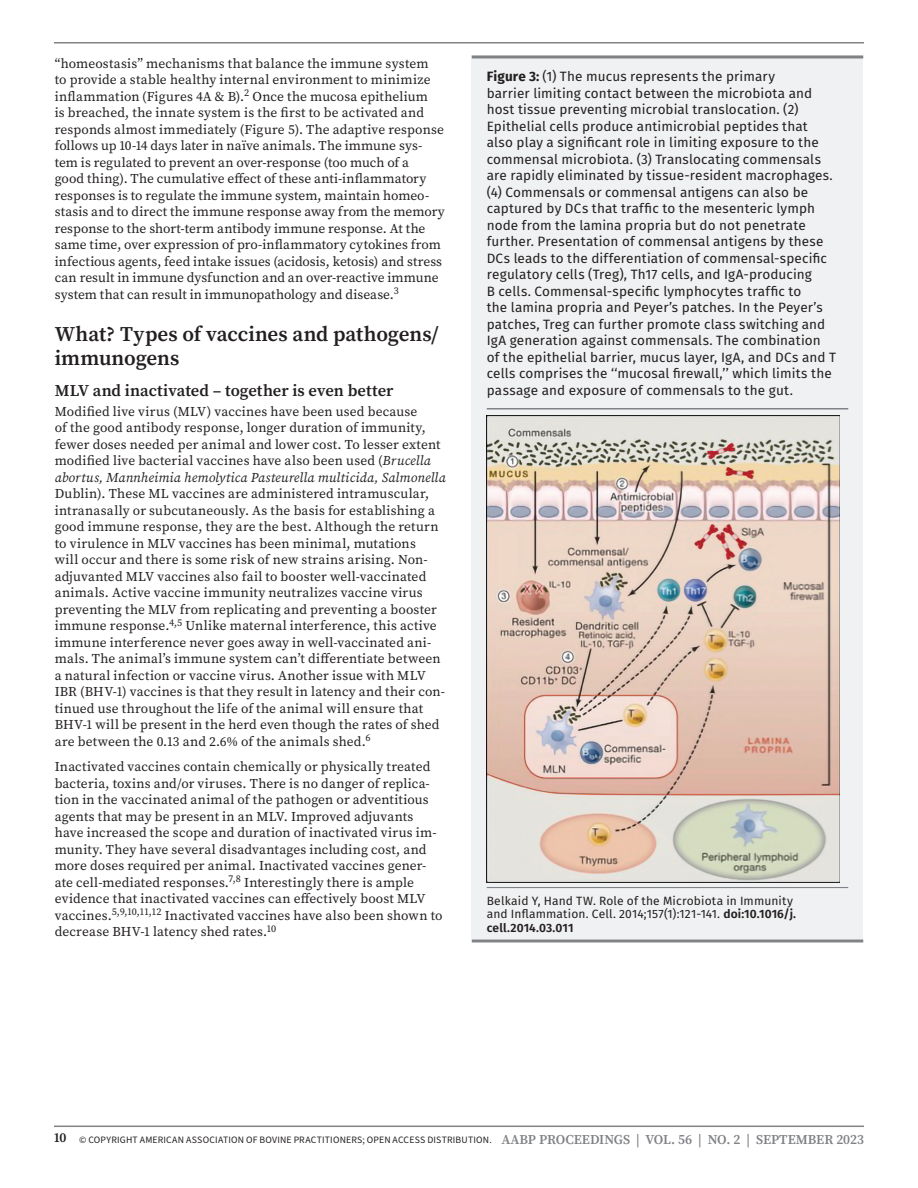
<style>
.page{position:relative;width:918px;height:1188px;background:#fff}
.page>*{position:absolute;margin:0;border:0;box-sizing:border-box;transform-origin:0 0}
.Heading_1{font:600 21px/24px "Source Serif Pro";letter-spacing:-.005em;color:#231f20}
.Heading_2{font:600 16.5px "Source Serif Pro";color:#231f20}
.t1{font:13.5px/16.5px "Source Serif Pro";letter-spacing:.01em;color:#231f20}
.FT1_Figure_Table_CaptionAbove{font:13.5px/16.5px "Fira Sans";letter-spacing:.01em;color:#231f20}
.FT3_Figure_Table_Notes_Fullwidth{font:12px/13.5px "Fira Sans";letter-spacing:.01em;color:#231f20}
.t2{font:9.75px "Source Sans 3";letter-spacing:.02em;color:#231f20}
.s1{font-style:italic}
.s2{font-weight:700}
.s3{font-weight:600}
.s4{font-family:"Source Serif Pro";font-weight:600;font-size:13.5px}
.s5{font-family:"Source Serif Pro";font-weight:600;font-size:13.5px;color:#808285}
</style>
<div class="page">
<hr style="left:54px;top:42px;width:810px;height:2px;background:#808285">
<hr style="left:54px;top:1126px;width:810px;height:1px;background:#808285">
<div style="left:472px;top:56px;width:391px;height:883px;background:#f0f1f2"></div>
<hr style="left:472px;top:56px;width:391px;height:2px;background:#808285">
<hr style="left:487px;top:408px;width:361px;height:2px;background:#808285">
<hr style="left:487px;top:887px;width:361px;height:1px;background:#808285">
<hr style="left:472px;top:939px;width:391px;height:3px;background:#808285">
<img style="left:487px;top:415px;width:353px;height:467px">
<p class="t1" style="left:55px;top:55px;width:392px">“homeostasis” mechanisms that balance the immune system<br>to provide a stable healthy internal environment to minimize inflammation (Figures 4A &amp; B).<sup>2</sup> Once the mucosa epithelium<br>is breached, the innate system is the first to be activated and responds almost immediately (Figure 5). The adaptive response follows up 10-14 days later in naïve animals. The immune sys&shy;tem is regulated to prevent an over-response (too much of a<br>good thing). The cumulative effect of these anti-inflammatory responses is to regulate the immune system, maintain homeo&shy;stasis and to direct the immune response away from the memory response to the short-term antibody immune response. At the same time, over expression of pro-inflammatory cytokines from infectious agents, feed intake issues (acidosis, ketosis) and stress can result in immune dysfunction and an over-reactive immune system that can result in immunopathology and disease.<sup>3</sup></p>
<h1 class="Heading_1" style="left:55px;top:322px;width:385px">What? Types of vaccines and pathogens/ immunogens</h1>
<h2 class="Heading_2" style="left:55px;top:380px;width:340px">MLV and inactivated – together is even better</h2>
<p class="t1" style="left:55px;top:403px;width:393px">Modified live virus (MLV) vaccines have been used because<br>of the good antibody response, longer duration of immunity, fewer doses needed per animal and lower cost. To lesser extent modified live bacterial vaccines have also been used (<span class="s1">Brucella abortus, Mannheimia hemolytica Pasteurella multicida, Salmonella </span>Dublin). These ML vaccines are administered intramuscular, intranasally or subcutaneously. As the basis for establishing a good immune response, they are the best. Although the return to virulence in MLV vaccines has been minimal, mutations<br>will occur and there is some risk of new strains arising. Non&shy;adjuvanted MLV vaccines also fail to booster well-vaccinated animals. Active vaccine immunity neutralizes vaccine virus preventing the MLV from replicating and preventing a booster immune response.<sup>4,5</sup> Unlike maternal interference, this active immune interference never goes away in well-vaccinated ani&shy;mals. The animal’s immune system can’t differentiate between a natural infection or vaccine virus. Another issue with MLV IBR (BHV-1) vaccines is that they result in latency and their con&shy;tinued use throughout the life of the animal will ensure that BHV-1 will be present in the herd even though the rates of shed are between the 0.13 and 2.6% of the animals shed.<sup>6</sup></p>
<p class="t1" style="left:55px;top:759px;width:389px">Inactivated vaccines contain chemically or physically treated bacteria, toxins and/or viruses. There is no danger of replica&shy;tion in the vaccinated animal of the pathogen or adventitious agents that may be present in an MLV. Improved adjuvants have increased the scope and duration of inactivated virus im&shy;munity. They have several disadvantages including cost, and more doses required per animal. Inactivated vaccines gener&shy;ate cell-mediated responses.<sup>7,8</sup> Interestingly there is ample evidence that inactivated vaccines can effectively boost MLV vaccines.<sup>5,9,10,11,12</sup> Inactivated vaccines have also been shown to decrease BHV-1 latency shed rates.<sup>10</sup></p>
<p class="FT1_Figure_Table_CaptionAbove" style="left:487px;top:68px;width:351px"><span class="s2">Figure 3:</span> (1) The mucus represents the primary<br>barrier limiting contact between the microbiota and host tissue preventing microbial translocation. (2)<br>Epithelial cells produce antimicrobial peptides that also play a significant role in limiting exposure to the commensal microbiota. (3) Translocating commensals are rapidly eliminated by tissue-resident macrophages. (4) Commensals or commensal antigens can also be captured by DCs that traffic to the mesenteric lymph node from the lamina propria but do not penetrate further. Presentation of commensal antigens by these DCs leads to the differentiation of commensal-specific regulatory cells (Treg), Th17 cells, and IgA-producing<br>B cells. Commensal-specific lymphocytes traffic to<br>the lamina propria and Peyer’s patches. In the Peyer’s patches, Treg can further promote class switching and IgA generation against commensals. The combination of the epithelial barrier, mucus layer, IgA, and DCs and T cells comprises the ‘‘mucosal firewall,’’ which limits the passage and exposure of commensals to the gut.</p>
<p class="FT3_Figure_Table_Notes_Fullwidth" style="left:487px;top:894px;width:311px">Belkaid Y, Hand TW. Role of the Microbiota in Immunity and Inflammation. Cell. 2014;157(1):121-141. <span class="s3">doi:10.1016/j. cell.2014.03.011</span></p>
<p class="t2" style="left:54px;top:1133px;width:811px"><span class="s4">10</span> © COPYRIGHT AMERICAN ASSOCIATION OF BOVINE PRACTITIONERS; OPEN ACCESS DISTRIBUTION. <span class="s5">AABP PROCEEDINGS | VOL. 56 | NO. 2 | SEPTEMBER 2023</span></p>
</div>
